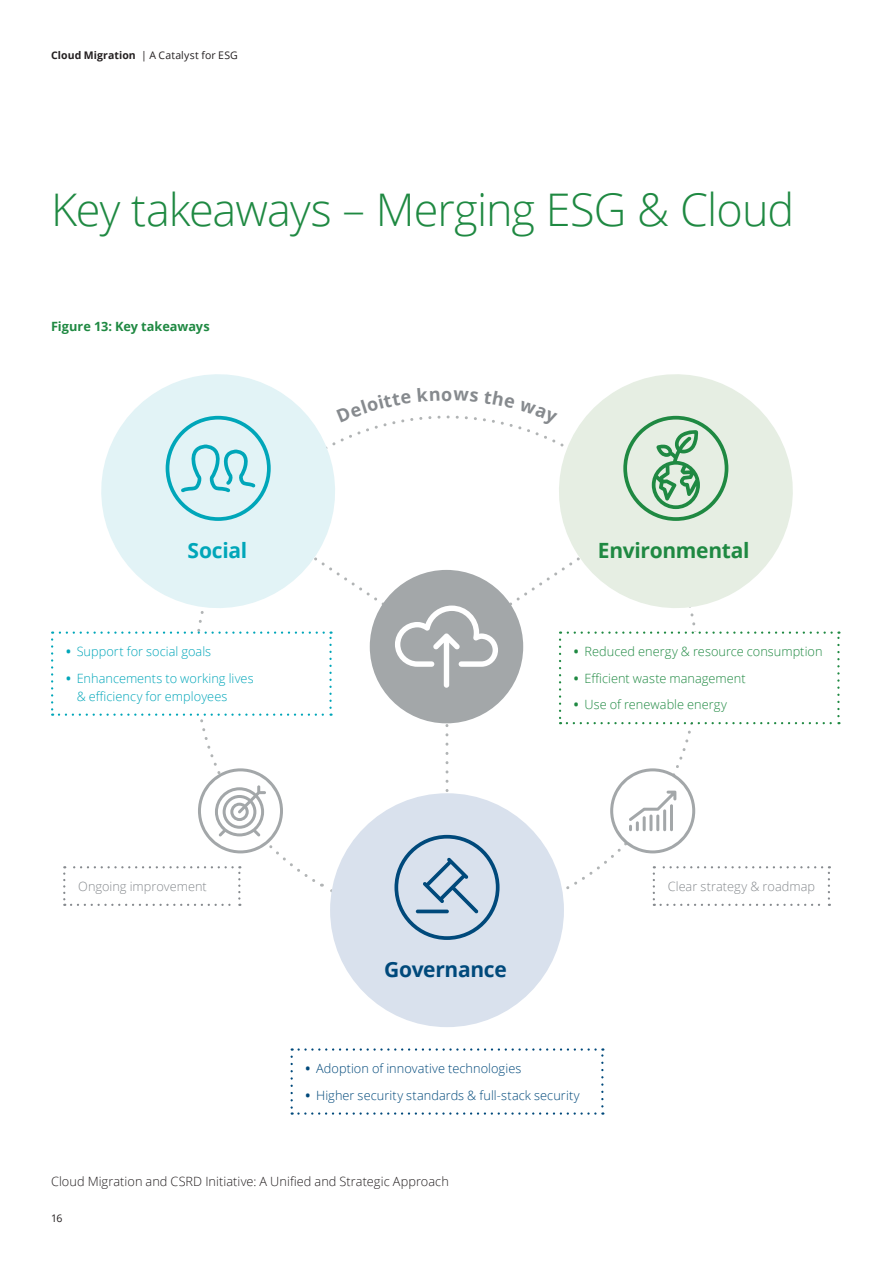
<style>
.page{position:relative;width:893px;height:1263px;background:#fff}
.page>*{position:absolute;margin:0;border:0;box-sizing:border-box;transform-origin:0 0}
.Story_heading_light__30_36pt{font:300 45px "Open Sans";letter-spacing:-.02em;color:#1f8942}
.Body_copy__8_5_12pt{font:700 21px "Open Sans";letter-spacing:-.015em;color:#1f8942}
.Body_copy__8_5_12pt-2{font:700 21px "Open Sans";letter-spacing:-.015em;color:#00497b}
.Body_copy__8_5_12pt-3{font:700 21px "Open Sans";letter-spacing:-.015em;color:#00a6b9}
.t1{font:700 18px "Open Sans";color:#868a8e}
.t2{font:300 12.75px "Open Sans";color:#1f8942}
.t3{font:300 12.75px "Open Sans";letter-spacing:.005em;color:#00497b}
.t4{font:300 12.75px/18px "Open Sans";letter-spacing:.005em;color:#00a6b9}
.Body_copy__8_5_12pt-4{font:300 12.75px "Open Sans";letter-spacing:.005em;color:#231f20}
.Body_copy__8_5_12pt-5{font:300 12.75px "Open Sans";color:#868a8e}
.Subhead_A__8_5_12pt{font:700 12.75px "Open Sans";color:#1f8942}
.t5{font:10.5px "Open Sans";letter-spacing:.02em;color:#231f20}
.s1{font-weight:700}
</style>
<div class="page">
<svg style="left:291px;top:1048px;width:312px;height:67px"></svg>
<div style="left:330px;top:793px;width:234px;height:234px;background:#d9e1ed;border-radius:50%"></div>
<svg style="left:623px;top:374px;width:105px;height:13px"></svg>
<svg style="left:166px;top:374px;width:105px;height:13px"></svg>
<svg style="left:51px;top:387px;width:789px;height:553px"></svg>
<p class="t5" style="left:51px;top:48px;width:188px"><span class="s1">Cloud Migration</span> | A Catalyst for ESG</p>
<p class="Story_heading_light__30_36pt" style="left:51px;top:179px;width:745px">Key takeaways – Merging ESG &amp; Cloud</p>
<p class="Subhead_A__8_5_12pt" style="left:51px;top:317px;width:160px">Figure 13: Key takeaways</p>
<p class="Body_copy__8_5_12pt-3" style="left:188px;top:535px;width:61px">Social</p>
<p class="t4" style="left:66px;top:642px;width:147px"><span class="s1">•</span> Support for social goals</p>
<p class="t4" style="left:77px;top:669px;width:178px;text-indent:-11px"><span class="s1">•</span> Enhancements to working lives &amp; efficiency for employees</p>
<h3 class="t1" style="left:441px;top:381px;width:13px">o</h3>
<p class="Body_copy__8_5_12pt" style="left:598px;top:535px;width:153px">Environmental</p>
<p class="t2" style="left:574px;top:643px;width:250px"><span class="s1">•</span> Reduced energy &amp; resource consumption</p>
<p class="t2" style="left:574px;top:669px;width:173px"><span class="s1">•</span> Efficient waste management</p>
<p class="t2" style="left:574px;top:696px;width:155px"><span class="s1">•</span> Use of renewable energy</p>
<p class="Body_copy__8_5_12pt-5" style="left:78px;top:877px;width:130px">Ongoing improvement</p>
<p class="Body_copy__8_5_12pt-5" style="left:668px;top:877px;width:149px">Clear strategy &amp; roadmap</p>
<p class="Body_copy__8_5_12pt-2" style="left:384px;top:954px;width:124px">Governance</p>
<p class="t3" style="left:306px;top:1060px;width:217px"><span class="s1">•</span> Adoption of innovative technologies</p>
<p class="t3" style="left:306px;top:1086px;width:276px"><span class="s1">•</span> Higher security standards &amp; full-stack security</p>
<p class="Body_copy__8_5_12pt-4" style="left:51px;top:1173px;width:399px">Cloud Migration and CSRD Initiative: A Unified and Strategic Approach</p>
<p class="t5" style="left:51px;top:1211px;width:13px">16</p>
</div>
